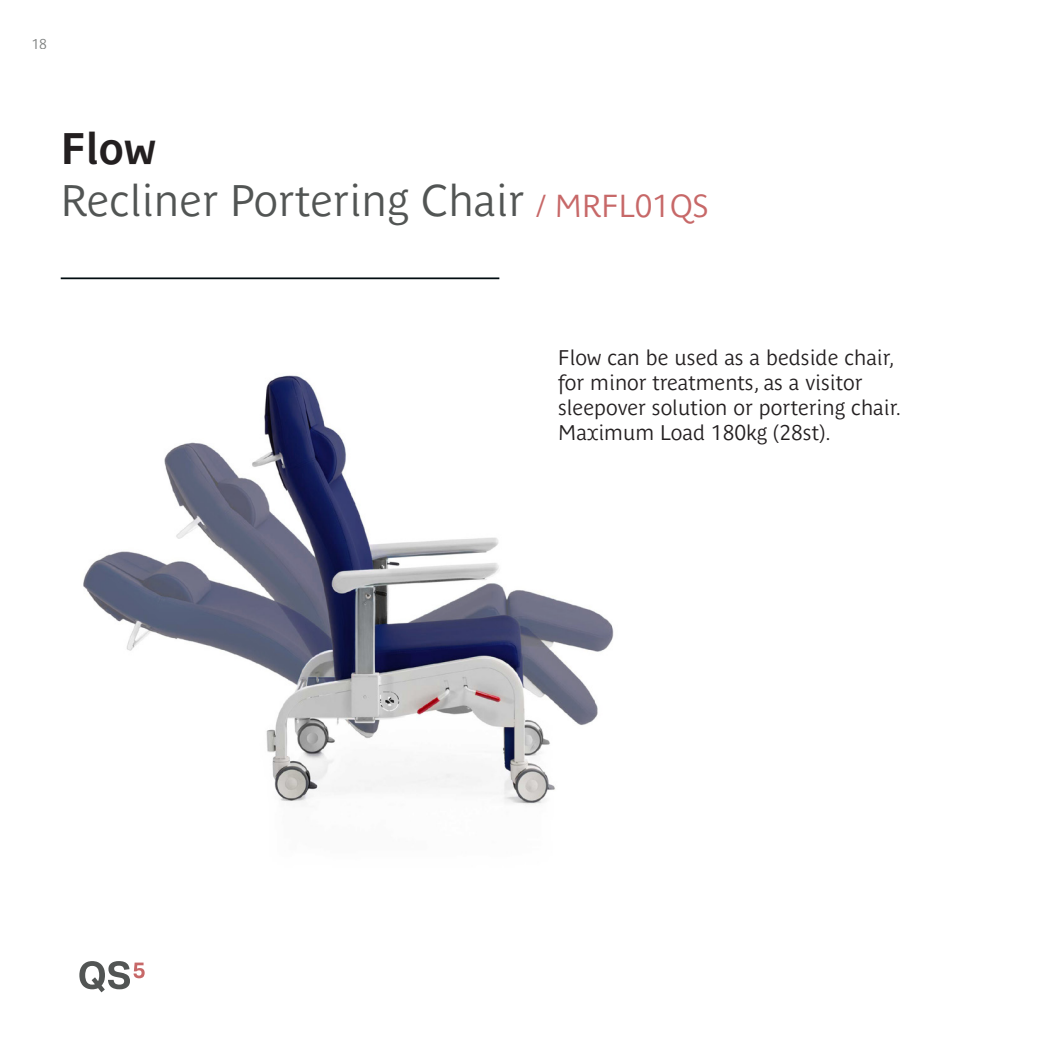
<style>
.page{position:relative;width:1042px;height:1042px;background:#fff}
.page>*{position:absolute;margin:0;border:0;box-sizing:border-box;transform-origin:0 0}
.Product_Description{font:43.75px "Parisine Plus Std Gris";color:#525554}
.Product_Name{font:700 43.75px "Parisine Plus Std Gris";color:#231f20}
.Product_Code{font:31.5px "Parisine Plus Std Gris";color:#c76868}
.Product_Intro_text_Left{font:21px/25.2px "Parisine Plus Std Gris";color:#231f20}
.t1{font:14px "Parisine Plus Std Gris";color:#525554}
</style>
<div class="page">
<svg style="left:79px;top:961px;width:66px;height:31px"></svg>
<img style="left:83px;top:375px;width:531px;height:430px">
<hr style="left:61px;top:277px;width:438px;height:2px;background:#000c10">
<p class="t1" style="left:31px;top:36px;width:17px">18</p>
<p class="Product_Name" style="left:61px;top:123px;width:98px">Flow</p>
<p class="Product_Description" style="left:61px;top:176px;width:465px">Recliner Portering Chair</p>
<p class="Product_Code" style="left:537px;top:188px;width:174px">/ MRFL01QS</p>
<p class="Product_Intro_text_Left" style="left:558px;top:345px;width:345px">Flow can be used as a bedside chair, for minor treatments, as a visitor sleepover solution or portering chair.<br>Maximum Load 180kg (28st).</p>
</div>
